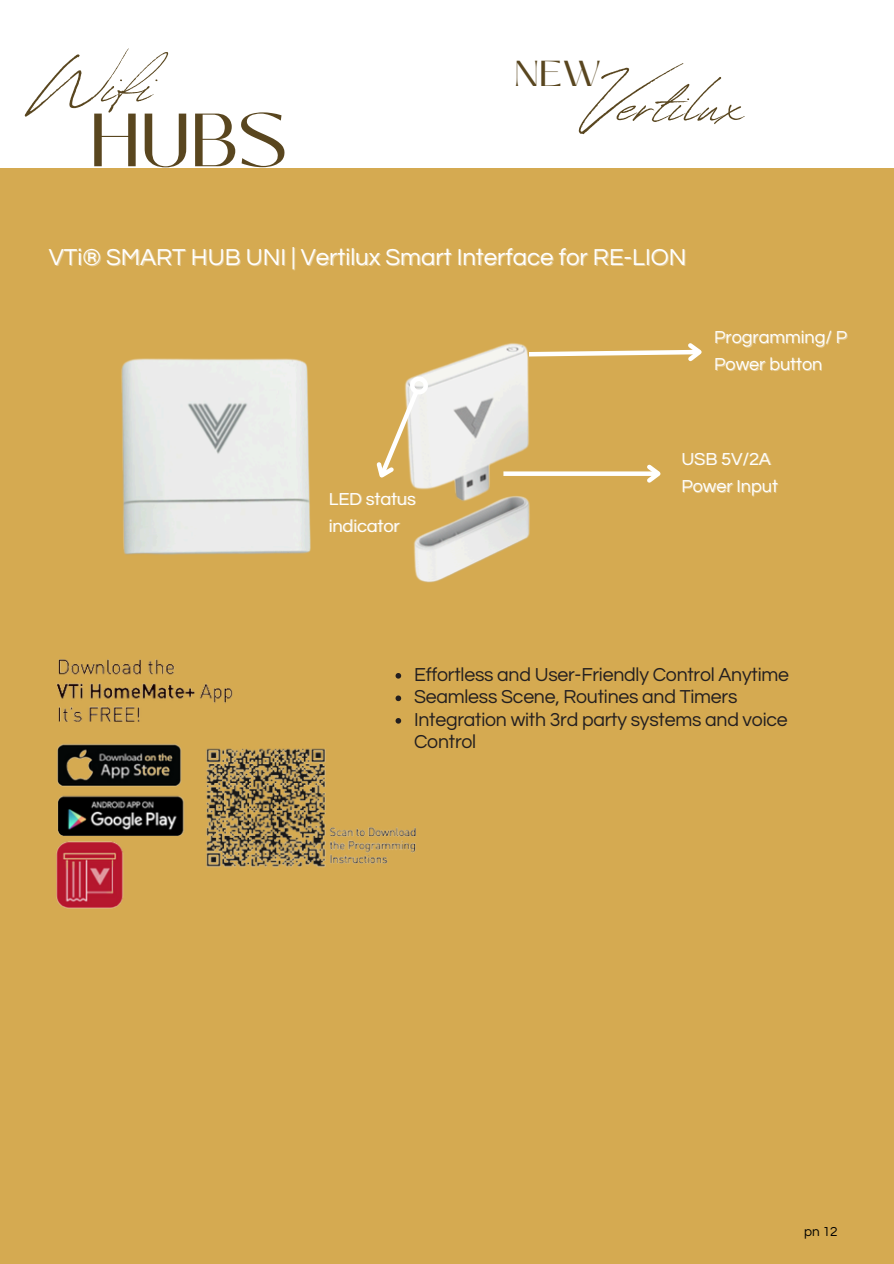
<style>
.page{position:relative;width:894px;height:1264px;background:#fff}
.page>*{position:absolute;margin:0;border:0;box-sizing:border-box;transform-origin:0 0}
.t1{font:86.25px "Revive 80 Signature";color:#59461f}
.t2{font:75px "Black Mango";color:#59461f}
.t3{font:36px "Black Mango";color:#59461f}
.t4{font:24px "Questrial";color:#fff}
.t5{font:19.5px/22.5px "Questrial";letter-spacing:-.01em;color:#231f20}
.t6{font:18px "Questrial";color:#fff}
.t7{font:13.5px "Questrial";color:#000}
</style>
<div class="page">
<div style="left:0;top:168px;width:893px;height:1095px;background:#d5aa51"></div>
<img style="left:121px;top:343px;width:409px;height:240px">
<div style="left:503px;top:471px;width:155px;height:5px;background:#fff"></div>
<svg style="left:642px;top:464px;width:19px;height:19px"></svg>
<svg style="left:524px;top:343px;width:178px;height:22px"></svg>
<svg style="left:367px;top:371px;width:66px;height:116px"></svg>
<img style="left:56px;top:659px;width:360px;height:250px">
<svg style="left:395px;top:673px;width:6px;height:5px"></svg>
<svg style="left:395px;top:695px;width:6px;height:6px"></svg>
<svg style="left:395px;top:718px;width:6px;height:5px"></svg>
<p class="t1" style="left:32px;top:21px;width:122px">Wifi</p>
<p class="t2" style="left:89px;top:84px;width:200px">HUBS</p>
<p class="t3" style="left:514px;top:46px;width:89px">NEW</p>
<p class="t1" style="left:584px;top:40px;width:161px">Vertilux</p>
<p class="t4" style="left:49px;top:245px;width:639px">VTi® SMART HUB UNI | Vertilux Smart Interface for RE-LION</p>
<p class="t6" style="left:714px;top:328px;width:134px">Programming/ P</p>
<p class="t6" style="left:714px;top:355px;width:110px">Power button</p>
<p class="t6" style="left:328px;top:490px;width:89px">LED status</p>
<p class="t6" style="left:328px;top:517px;width:73px">indicator</p>
<h5 class="t6" style="left:681px;top:450px;width:91px">USB 5V/2A</h5>
<p class="t6" style="left:681px;top:477px;width:98px">Power Input</p>
<p class="t5" style="left:414px;top:663px;width:376px">Effortless and User-Friendly Control Anytime</p>
<p class="t5" style="left:414px;top:686px;width:325px">Seamless Scene, Routines and Timers</p>
<p class="t5" style="left:414px;top:708px;width:375px">Integration with 3rd party systems and voice<br>Control</p>
<p class="t7" style="left:804px;top:1224px;width:35px">pn 12</p>
</div>
